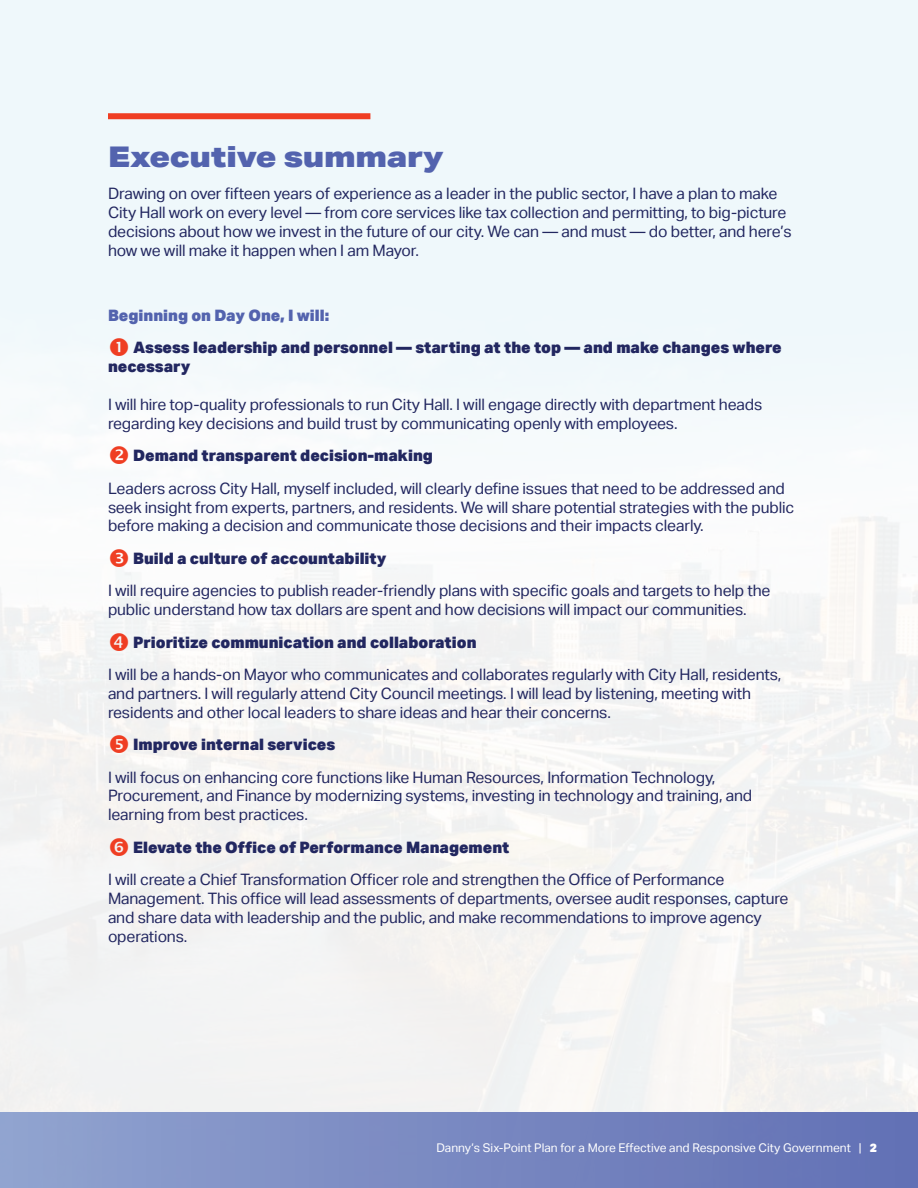
<style>
.page{position:relative;width:918px;height:1188px;background:#f2f8fb}
.page>*{position:absolute;margin:0;border:0;box-sizing:border-box;transform-origin:0 0}
.t1{font:900 28.5px "Aktiv Grotesk Ex";letter-spacing:-.01em;color:#5363ae}
.t2{font:15.75px/18.9px "Aktiv Grotesk";letter-spacing:-.01em;color:#222760}
.t3{font:900 15.75px/18.9px "Aktiv Grotesk";color:#222760}
.t4{font:900 15.75px "Aktiv Grotesk";color:#5363ae}
.t5{font:12px "Aktiv Grotesk";color:#fff}
.s1{font-weight:900}
</style>
<div class="page">
<div style="left:0;top:1112px;width:918px;height:76px;background:linear-gradient(to right,#91a3cf,#626fb4)"></div>
<div style="left:108px;top:113px;width:262px;height:6px;background:#ef3e23"></div>
<svg style="left:110px;top:454px;width:18px;height:10px"></svg>
<svg style="left:110px;top:555px;width:13px;height:3px"></svg>
<svg style="left:110px;top:736px;width:18px;height:17px"></svg>
<svg style="left:110px;top:838px;width:18px;height:8px"></svg>
<h1 class="t1" style="left:108px;top:138px;width:337px">Executive summary</h1>
<p class="t2" style="left:108px;top:184px;width:685px">Drawing on over fifteen years of experience as a leader in the public sector, I have a plan to make City Hall work on every level — from core services like tax collection and permitting, to big-picture decisions about how we invest in the future of our city. We can — and must — do better, and here’s how we will make it happen when I am Mayor.</p>
<p class="t4" style="left:108px;top:305px;width:223px">Beginning on Day One, I will:</p>
<p class="t3" style="left:108px;top:338px;width:675px;text-indent:25px">Assess leadership and personnel — starting at the top — and make changes where necessary</p>
<p class="t2" style="left:108px;top:395px;width:656px">I will hire top-quality professionals to run City Hall. I will engage directly with department heads regarding key decisions and build trust by communicating openly with employees.</p>
<p class="t3" style="left:133px;top:446px;width:301px">Demand transparent decision-making</p>
<p class="t2" style="left:108px;top:479px;width:688px">Leaders across City Hall, myself included, will clearly define issues that need to be addressed and seek insight from experts, partners, and residents. We will share potential strategies with the public before making a decision and communicate those decisions and their impacts clearly.</p>
<p class="t3" style="left:133px;top:548px;width:255px">Build a culture of accountability</p>
<p class="t2" style="left:108px;top:581px;width:664px">I will require agencies to publish reader-friendly plans with specific goals and targets to help the public understand how tax dollars are spent and how decisions will impact our communities.</p>
<p class="t3" style="left:133px;top:632px;width:345px">Prioritize communication and collaboration</p>
<p class="t2" style="left:108px;top:665px;width:675px">I will be a hands-on Mayor who communicates and collaborates regularly with City Hall, residents, and partners. I will regularly attend City Council meetings. I will lead by listening, meeting with residents and other local leaders to share ideas and hear their concerns.</p>
<p class="t3" style="left:133px;top:735px;width:204px">Improve internal services</p>
<p class="t2" style="left:108px;top:768px;width:646px">I will focus on enhancing core functions like Human Resources, Information Technology,<br>Procurement, and Finance by modernizing systems, investing in technology and training, and learning from best practices.</p>
<p class="t3" style="left:133px;top:837px;width:378px">Elevate the Office of Performance Management</p>
<p class="t2" style="left:108px;top:870px;width:682px">I will create a Chief Transformation Officer role and strengthen the Office of Performance Management. This office will lead assessments of departments, oversee audit responses, capture and share data with leadership and the public, and make recommendations to improve agency operations.</p>
<p class="t5" style="left:437px;top:1141px;width:442px">Danny’s Six-Point Plan for a More Effective and Responsive City Government | <span class="s1">2</span></p>
</div>
